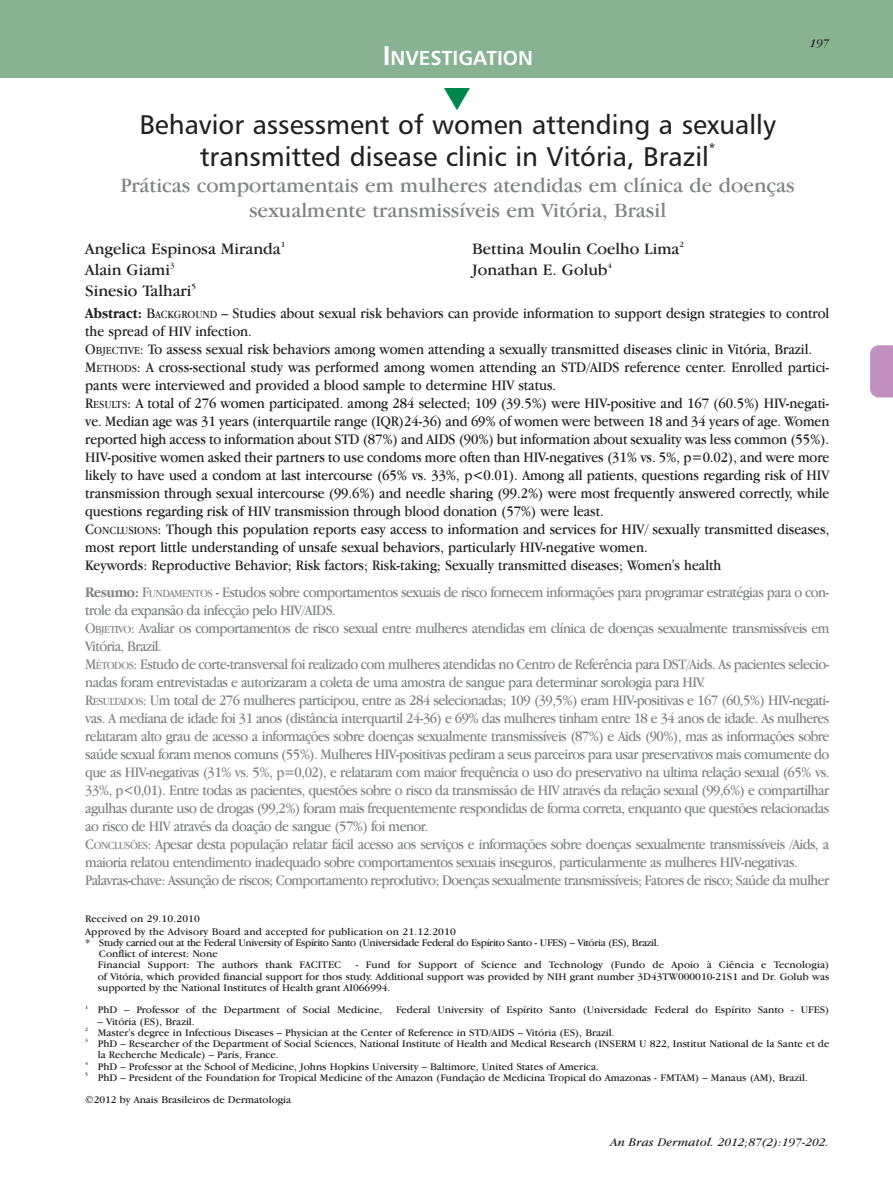
<style>
.page{position:relative;width:893px;height:1191px;background:#fff}
.page>*{position:absolute;margin:0;border:0;box-sizing:border-box;transform-origin:0 0}
.t1{font:27px/31.5px "Humanist 777 BT Roman B";color:#231f20;text-align:center}
.t2{font:21px/25.5px "Garamond IT Cby BT";color:#808285;text-align:center}
.t3{font:20.25px "Humanist 777 BT Bold B";color:#fff}
.t4{font:16.5px "Garamond IT Cby BT";color:#231f20}
.t5{font:15px/18px "Garamond IT Cby BT";letter-spacing:-.04em;color:#808285;scale:.9 1}
.t6{font:15px/18px "Garamond IT Cby BT";color:#231f20;scale:.9 1}
.t7{font:13.5px "Humanist 777 BT Roman B";color:#231f20}
.t8{font:italic 12px "Garamond IT Cby BT";letter-spacing:.015em;color:#231f20}
.t9{font:10.5px/11.2px "Garamond IT Cby BT";color:#231f20}
.t10{font:10.5px/11.2px "Garamond IT Cby BT";letter-spacing:-.035em;color:#231f20}
.t11{font:8.25px "Garamond IT Cby BT";color:#231f20}
.t12{font:5.25px "Garamond IT Cby BT";color:#231f20}
.s1{font-size:27px}
.s2{font-weight:700}
.s3{font-size:11.25px}
</style>
<div class="page">
<svg style="left:870px;top:345px;width:23px;height:52px"></svg>
<div style="left:0;top:0;width:893px;height:77px;background:#87b392"></div>
<h3 class="t3" style="left:383px;top:50px;width:152px"><span class="s1">I</span>NVESTIGATION</h3>
<p class="t8" style="left:810px;top:39px;width:21px">197</p>
<h1 class="t1" style="left:139px;top:112px;width:638px">Behavior assessment of women attending a sexually transmitted disease clinic in Vitória, Brazil</h1>
<p class="t7" style="left:709px;top:143px;width:8px">*</p>
<h2 class="t2" style="left:120px;top:174px;width:676px">Práticas comportamentais em mulheres atendidas em clínica de doenças sexualmente transmissíveis em Vitória, Brasil</h2>
<p class="t4" style="left:85px;top:243px;width:197px">Angelica Espinosa Miranda</p>
<p class="t11" style="left:281px;top:241px;width:6px">1</p>
<p class="t4" style="left:472px;top:243px;width:209px">Bettina Moulin Coelho Lima</p>
<p class="t11" style="left:679px;top:241px;width:6px">2</p>
<p class="t4" style="left:85px;top:264px;width:86px">Alain Giami</p>
<p class="t11" style="left:170px;top:262px;width:6px">3</p>
<p class="t4" style="left:472px;top:264px;width:137px">Jonathan E. Golub</p>
<p class="t11" style="left:607px;top:262px;width:6px">4</p>
<p class="t4" style="left:85px;top:285px;width:108px">Sinesio Talhari</p>
<p class="t11" style="left:192px;top:283px;width:6px">5</p>
<p class="t6" style="left:85px;top:306px;width:828px"><span class="s2">Abstract:</span> B<span class="s3">ACKGROUND</span> – Studies about sexual risk behaviors can provide information to support design strategies to control the spread of HIV infection.<br>O<span class="s3">BJECTIVE</span>: To assess sexual risk behaviors among women attending a sexually transmitted diseases clinic in Vitória, Brazil.<br>M<span class="s3">ETHODS</span>: A cross-sectional study was performed among women attending an STD/AIDS reference center. Enrolled partici&shy;pants were interviewed and provided a blood sample to determine HIV status.<br>R<span class="s3">ESULTS</span>: A total of 276 women participated. among 284 selected; 109 (39.5%) were HIV-positive and 167 (60.5%) HIV-negati&shy;ve. Median age was 31 years (interquartile range (IQR)24-36) and 69% of women were between 18 and 34 years of age. Women reported high access to information about STD (87%) and AIDS (90%) but information about sexuality was less common (55%).<br>HIV-positive women asked their partners to use condoms more often than HIV-negatives (31% vs. 5%, p=0.02), and were more likely to have used a condom at last intercourse (65% vs. 33%, p&lt;0.01). Among all patients, questions regarding risk of HIV transmission through sexual intercourse (99.6%) and needle sharing (99.2%) were most frequently answered correctly, while questions regarding risk of HIV transmission through blood donation (57%) were least.<br>C<span class="s3">ONCLUSIONS</span>: Though this population reports easy access to information and services for HIV/ sexually transmitted diseases, most report little understanding of unsafe sexual behaviors, particularly HIV-negative women.<br>Keywords: Reproductive Behavior; Risk factors; Risk-taking; Sexually transmitted diseases; Women's health</p>
<p class="t5" style="left:85px;top:585px;width:828px"><span class="s2">Resumo:</span> F<span class="s3">UNDAMENTOS</span> - Estudos sobre comportamentos sexuais de risco fornecem informações para programar estratégias para o con&shy;trole da expansão da infecção pelo HIV/AIDS.<br>O<span class="s3">BJETIVO</span>: Avaliar os comportamentos de risco sexual entre mulheres atendidas em clínica de doenças sexualmente transmissíveis em Vitória, Brazil.<br>M<span class="s3">ÉTODOS</span>: Estudo de corte-transversal foi realizado com mulheres atendidas no Centro de Referência para DST/Aids. As pacientes selecio&shy;nadas foram entrevistadas e autorizaram a coleta de uma amostra de sangue para determinar sorologia para HIV.<br>R<span class="s3">ESULTADOS</span>: Um total de 276 mulheres participou, entre as 284 selecionadas; 109 (39,5%) eram HIV-positivas e 167 (60,5%) HIV-negati&shy;vas. A mediana de idade foi 31 anos (distância interquartil 24-36) e 69% das mulheres tinham entre 18 e 34 anos de idade. As mulheres relataram alto grau de acesso a informações sobre doenças sexualmente transmissíveis (87%) e Aids (90%), mas as informações sobre saúde sexual foram menos comuns (55%). Mulheres HIV-positivas pediram a seus parceiros para usar preservativos mais comumente do que as HIV-negativas (31% vs. 5%, p=0,02), e relataram com maior frequência o uso do preservativo na ultima relação sexual (65% vs.<br>33%, p&lt;0,01). Entre todas as pacientes, questões sobre o risco da transmissão de HIV através da relação sexual (99,6%) e compartilhar agulhas durante uso de drogas (99,2%) foram mais frequentemente respondidas de forma correta, enquanto que questões relacionadas ao risco de HIV através da doação de sangue (57%) foi menor.<br>C<span class="s3">ONCLUSÕES</span>: Apesar desta população relatar fácil acesso aos serviços e informações sobre doenças sexualmente transmissíveis /Aids, a maioria relatou entendimento inadequado sobre comportamentos sexuais inseguros, particularmente as mulheres HIV-negativas.<br>Palavras-chave: Assunção de riscos; Comportamento reprodutivo; Doenças sexualmente transmissíveis; Fatores de risco; Saúde da mulher</p>
<p class="t9" style="left:85px;top:913px;width:372px;line-height:12.6px">Received on 29.10.2010<br>Approved by the Advisory Board and accepted for publication on 21.12.2010</p>
<p class="t10" style="left:98px;top:937px;width:563px;text-indent:-13px">* Study carried out at the Federal University of Espírito Santo (Universidade Federal do Espírito Santo - UFES) – Vitória (ES), Brazil.<br>Conflict of interest: None<br>Financial Support: The authors thank FACITEC</p>
<p class="t9" style="left:98px;top:960px;width:733px;text-align:justify;text-indent:258px">- Fund for Support of Science and Technology (Fundo de Apoio à Ciência e Tecnologia) of Vitória, which provided financial support for thos study. Additional support was provided by NIH grant number 3D43TW000010-21S1 and Dr. Golub was supported by the National Institutes of Health grant AI066994.</p>
<p class="t12" style="left:85px;top:1005px;width:4px">1</p>
<p class="t9" style="left:98px;top:1005px;width:286px">PhD – Professor of the Department of Social Medicine,</p>
<p class="t9" style="left:396px;top:1005px;width:435px">Federal University of Espírito Santo (Universidade Federal do Espírito Santo - UFES)</p>
<p class="t9" style="left:98px;top:1016px;width:98px">– Vitória (ES), Brazil.</p>
<p class="t12" style="left:85px;top:1027px;width:4px">2</p>
<p class="t9" style="left:98px;top:1027px;width:518px">Master's degree in Infectious Diseases – Physician at the Center of Reference in STD/AIDS – Vitória (ES), Brazil.</p>
<p class="t12" style="left:85px;top:1038px;width:4px">3</p>
<p class="t9" style="left:98px;top:1039px;width:733px">PhD – Researcher of the Department of Social Sciences, National Institute of Health and Medical Research (INSERM U 822, Institut National de la Sante et de la Recherche Medicale) – Paris, France.</p>
<p class="t12" style="left:85px;top:1061px;width:4px">4</p>
<p class="t9" style="left:98px;top:1061px;width:503px">PhD – Professor at the School of Medicine, Johns Hopkins University – Baltimore, United States of America.</p>
<p class="t12" style="left:85px;top:1072px;width:4px">5</p>
<p class="t9" style="left:85px;top:1067px;width:724px;line-height:22.5px;text-indent:13px">PhD – President of the Foundation for Tropical Medicine of the Amazon (Fundação de Medicina Tropical do Amazonas - FMTAM) – Manaus (AM), Brazil. ©2012 by Anais Brasileiros de Dermatologia</p>
<p class="t8" style="left:610px;top:1137px;width:220px">An Bras Dermatol. 2012;87(2):197-202.</p>
</div>
